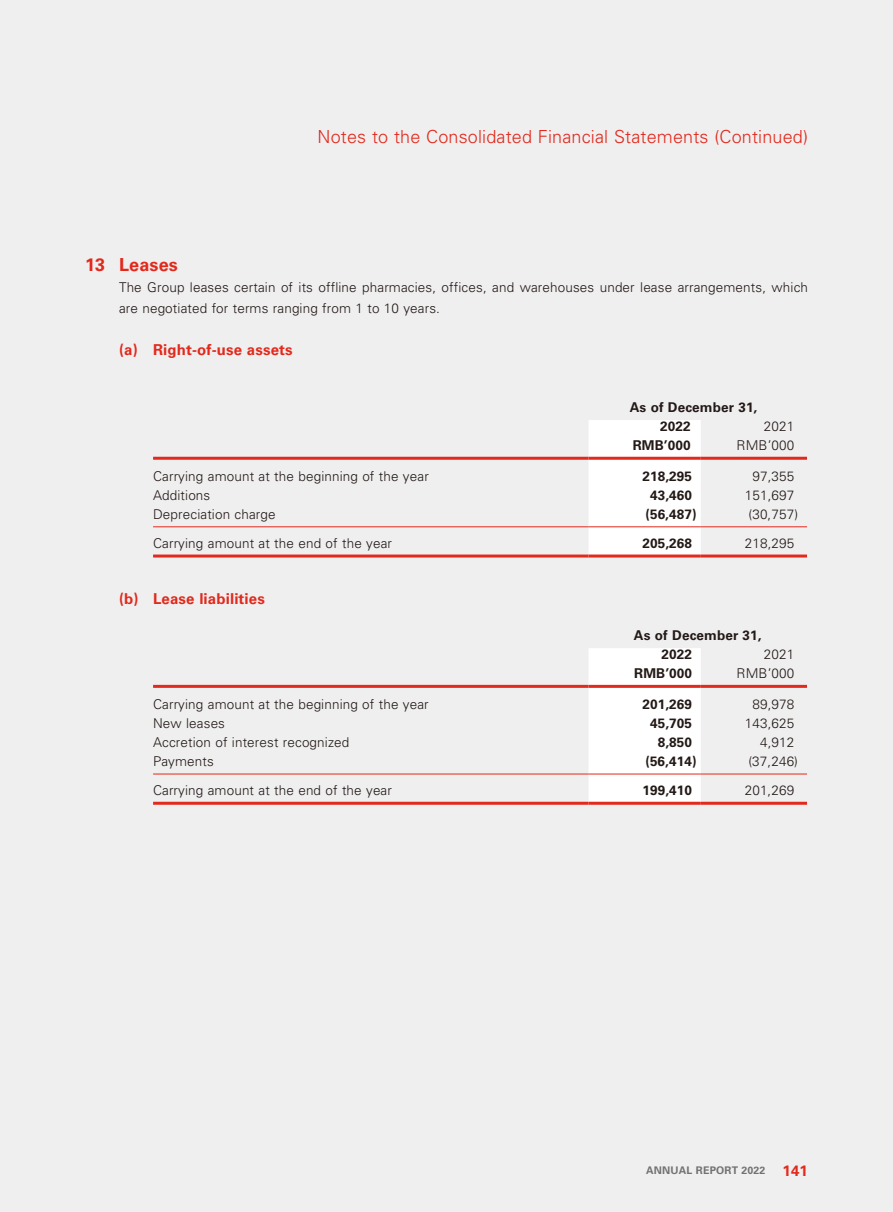
<style>
.page{position:relative;width:893px;height:1212px;background:#efeff0}
.page>*{position:absolute;margin:0;border:0;box-sizing:border-box;transform-origin:0 0}
.t1{font:300 18px "Univers";letter-spacing:.01em;color:#e2291c}
.t2{font:700 18px "Univers";letter-spacing:.01em;color:#e2291c}
.t3{font:700 15px "Univers";letter-spacing:.01em;color:#e2291c}
.t4{font:300 13.5px/21px "Univers";letter-spacing:.01em;color:#231916}
.t5{font:700 13.5px/19px "Univers";letter-spacing:.01em;color:#231916}
.t6{font:700 10.5px "Univers";letter-spacing:.015em;color:#727272}
.s1{font-size:15px;color:#e2291c}
</style>
<div class="page">
<div style="left:588px;top:420px;width:113px;height:134px;background:#fff"></div>
<hr style="left:153px;top:457px;width:435px;height:3px;background:#e2291c">
<hr style="left:588px;top:457px;width:113px;height:3px;background:#e2291c">
<hr style="left:701px;top:457px;width:106px;height:3px;background:#e2291c">
<hr style="left:153px;top:554px;width:435px;height:3px;background:#e2291c">
<hr style="left:588px;top:554px;width:113px;height:3px;background:#e2291c">
<hr style="left:701px;top:554px;width:106px;height:3px;background:#e2291c">
<hr style="left:153px;top:526px;width:435px;height:1px;background:#e2291c">
<hr style="left:588px;top:526px;width:113px;height:1px;background:#e2291c">
<hr style="left:701px;top:526px;width:106px;height:1px;background:#e2291c">
<div style="left:588px;top:648px;width:113px;height:154px;background:#fff"></div>
<hr style="left:153px;top:685px;width:435px;height:3px;background:#e2291c">
<hr style="left:588px;top:685px;width:113px;height:3px;background:#e2291c">
<hr style="left:701px;top:685px;width:106px;height:3px;background:#e2291c">
<hr style="left:153px;top:774px;width:435px;height:1px;background:#e2291c">
<hr style="left:588px;top:774px;width:113px;height:1px;background:#e2291c">
<hr style="left:701px;top:774px;width:106px;height:1px;background:#e2291c">
<hr style="left:153px;top:802px;width:435px;height:3px;background:#e2291c">
<hr style="left:588px;top:802px;width:113px;height:3px;background:#e2291c">
<hr style="left:701px;top:802px;width:106px;height:3px;background:#e2291c">
<h1 class="t1" style="left:318px;top:126px;width:492px">Notes to the Consolidated Financial Statements (Continued)</h1>
<h1 class="t2" style="left:85px;top:254px;width:94px">13 Leases</h1>
<p class="t4" style="left:119px;top:276px;width:690px">The Group leases certain of its offline pharmacies, offices, and warehouses under lease arrangements, which are negotiated for terms ranging from 1 to 10 years.</p>
<p class="t3" style="left:119px;top:341px;width:175px">(a) Right-of-use assets</p>
<p class="t5" style="left:660px;top:398px;width:99px;text-indent:-30px">As of December 31,<br>2022</p>
<p class="t4" style="left:764px;top:416px;width:32px">2021</p>
<p class="t5" style="left:633px;top:436px;width:59px">RMB’000</p>
<p class="t4" style="left:737px;top:435px;width:59px">RMB’000</p>
<p class="t4" style="left:153px;top:465px;width:277px">Carrying amount at the beginning of the year</p>
<p class="t5" style="left:642px;top:466px;width:51px">218,295</p>
<p class="t4" style="left:752px;top:465px;width:43px">97,355</p>
<p class="t4" style="left:153px;top:484px;width:59px">Additions</p>
<p class="t5" style="left:650px;top:485px;width:43px">43,460</p>
<p class="t4" style="left:745px;top:484px;width:51px">151,697</p>
<p class="t4" style="left:153px;top:503px;width:124px">Depreciation charge</p>
<p class="t5" style="left:645px;top:504px;width:53px">(56,487)</p>
<p class="t4" style="left:748px;top:503px;width:51px">(30,757)</p>
<p class="t4" style="left:153px;top:533px;width:240px">Carrying amount at the end of the year</p>
<p class="t5" style="left:642px;top:534px;width:51px">205,268</p>
<p class="t4" style="left:745px;top:533px;width:51px">218,295</p>
<p class="t3" style="left:119px;top:590px;width:147px">(b) Lease liabilities</p>
<p class="t5" style="left:662px;top:626px;width:102px;text-indent:-28px">As of December 31,<br>2022</p>
<p class="t4" style="left:764px;top:644px;width:32px">2021</p>
<p class="t5" style="left:634px;top:664px;width:59px">RMB’000</p>
<p class="t4" style="left:737px;top:663px;width:59px">RMB’000</p>
<p class="t4" style="left:153px;top:693px;width:277px">Carrying amount at the beginning of the year</p>
<p class="t5" style="left:642px;top:694px;width:51px">201,269</p>
<p class="t4" style="left:752px;top:693px;width:43px">89,978</p>
<p class="t4" style="left:153px;top:712px;width:73px">New leases</p>
<p class="t5" style="left:650px;top:713px;width:43px">45,705</p>
<p class="t4" style="left:745px;top:712px;width:51px">143,625</p>
<p class="t4" style="left:153px;top:731px;width:198px">Accretion of interest recognized</p>
<p class="t5" style="left:658px;top:733px;width:36px">8,850</p>
<p class="t4" style="left:760px;top:731px;width:36px">4,912</p>
<p class="t4" style="left:153px;top:751px;width:62px">Payments</p>
<p class="t5" style="left:645px;top:752px;width:53px">(56,414)</p>
<p class="t4" style="left:748px;top:751px;width:51px">(37,246)</p>
<p class="t4" style="left:153px;top:780px;width:240px">Carrying amount at the end of the year</p>
<p class="t5" style="left:642px;top:781px;width:51px">199,410</p>
<p class="t4" style="left:745px;top:780px;width:51px">201,269</p>
<p class="t6" style="left:646px;top:1164px;width:163px">ANNUAL REPORT 2022 <span class="s1">141</span></p>
</div>
